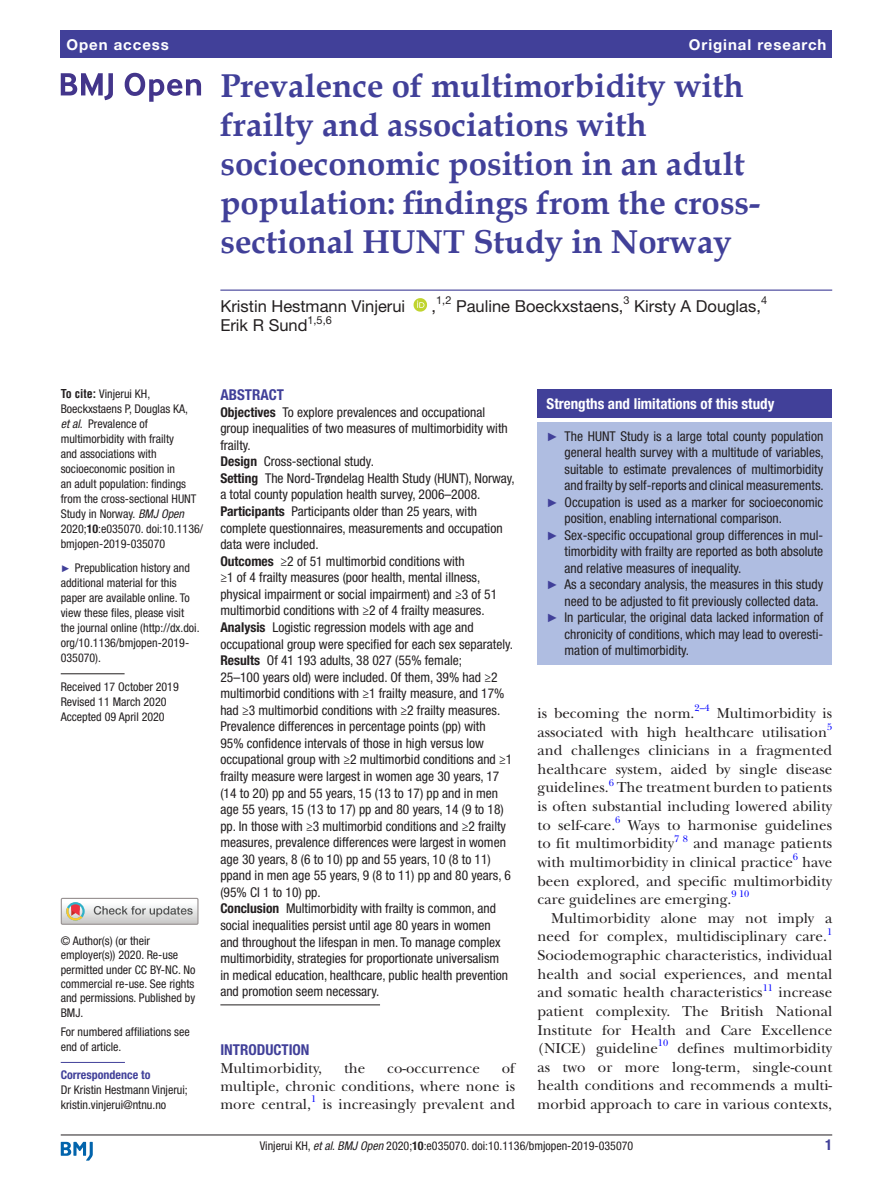
<style>
.page{position:relative;width:893px;height:1191px;background:#fff}
.page>*{position:absolute;margin:0;border:0;box-sizing:border-box;transform-origin:0 0}
.t1{font:700 33px/39px "Book Antiqua";color:#414099}
.t2{font:16.5px "Helvetica Neue LT Std";color:#231f20}
.t3{font:15px/18.6px "New Baskerville";color:#231f20;text-align:justify}
.t4{font:700 condensed 15px "Helvetica Neue LT Std";color:#fff}
.t5{font:700 15px "Helvetica Neue LT Std";letter-spacing:.065em;color:#fff}
.t6{font:700 condensed 15px "Helvetica Neue LT Std";color:#414099}
.t7{font:condensed 13.5px/16.5px "Helvetica Neue LT Std";color:#231f20}
.t8{font:condensed 12px/15px "Helvetica Neue LT Std";color:#231f20}
.t9{font:700 condensed 12px "Helvetica Neue LT Std";color:#414099}
.t10{font:10.95px "Helvetica Neue LT Std";color:#231f20}
.t11{font:9.9px "New Baskerville";color:#00f}
.s1{font-family:"Helvetica LT Std";font-weight:700}
.s2{font-style:italic}
.s3{font-weight:700}
.s4{font-family:"Arial";font-stretch:normal;font-size:9.75px;color:#414099}
.s5{font-family:"Arial";font-stretch:normal;font-size:12px;color:#414099}
</style>
<div class="page">
<hr style="left:61px;top:1134px;width:771px;height:1px;background:#231f20">
<svg style="left:61px;top:1141px;width:32px;height:19px"></svg>
<div style="left:61px;top:31px;width:771px;height:27px;background:#414099"></div>
<hr style="left:220px;top:289px;width:612px;height:2px;background:#414099">
<svg style="left:414px;top:298px;width:13px;height:14px"></svg>
<hr style="left:61px;top:673px;width:64px;height:1px;background:#231f20">
<hr style="left:61px;top:1062px;width:64px;height:1px;background:#414099">
<svg style="left:61px;top:73px;width:52px;height:27px"></svg>
<svg style="left:125px;top:73px;width:76px;height:29px"></svg>
<div style="left:61px;top:897px;width:138px;height:27px;border:1px solid #969090"></div>
<svg style="left:61px;top:898px;width:137px;height:26px"></svg>
<hr style="left:220px;top:1004px;width:160px;height:1px;background:#231f20">
<div style="left:538px;top:389px;width:294px;height:29px;background:#414099"></div>
<div style="left:538px;top:422px;width:294px;height:242px;background:#afbde1"></div>
<p class="t5" style="left:66px;top:35px;width:104px">Open access</p>
<p class="t5" style="left:689px;top:35px;width:139px">Original research</p>
<h1 class="t1" style="left:220px;top:66px;width:541px">Prevalence of multimorbidity with frailty and associations with socioeconomic position in an adult population: findings from the cross&shy;sectional HUNT Study in Norway</h1>
<p class="t2" style="left:220px;top:296px;width:186px">Kristin Hestmann Vinjerui</p>
<p class="t2" style="left:432px;top:296px;width:6px">,</p>
<p class="t10" style="left:436px;top:294px;width:17px">1,2</p>
<p class="t2" style="left:456px;top:296px;width:169px">Pauline Boeckxstaens,</p>
<p class="t10" style="left:623px;top:294px;width:8px">3</p>
<p class="t2" style="left:634px;top:296px;width:128px">Kirsty A Douglas,</p>
<p class="t10" style="left:761px;top:294px;width:8px">4</p>
<p class="t2" style="left:220px;top:315px;width:89px">Erik R Sund</p>
<p class="t10" style="left:307px;top:313px;width:26px">1,5,6</p>
<p class="t8" style="left:61px;top:386px;width:144px"><span class="s1">To cite:</span> Vinjerui KH,<br>Boeckxstaens P, Douglas KA,<br><span class="s2">et al</span>. Prevalence of multimorbidity with frailty<br>and associations with socioeconomic position in<br>an adult population: findings from the cross-sectional HUNT<br>Study in Norway. <span class="s2">BMJ Open<br></span>2020;<span class="s3">10</span>:e035070. doi:10.1136/ bmjopen-2019-035070</p>
<p class="t8" style="left:61px;top:560px;width:140px"><span class="s4">►</span> Prepublication history and additional material for this paper are available online. To view these files, please visit the journal online (http://dx.doi. org/10.1136/bmjopen-2019-<br>035070).</p>
<p class="t8" style="left:61px;top:679px;width:120px">Received 17 October 2019<br>Revised 11 March 2020<br>Accepted 09 April 2020</p>
<p class="t8" style="left:61px;top:933px;width:136px;line-height:14.4px">© Author(s) (or their employer(s)) 2020. Re-use permitted under CC BY-NC. No commercial re-use. See rights and permissions. Published by<br>BMJ.</p>
<p class="t8" style="left:61px;top:1024px;width:130px">For numbered affiliations see end of article.</p>
<p class="t9" style="left:61px;top:1067px;width:91px">Correspondence to</p>
<p class="t8" style="left:61px;top:1082px;width:129px">Dr Kristin Hestmann Vinjerui; kristin.vinjerui@ntnu.no</p>
<p class="t6" style="left:220px;top:386px;width:65px">Abstract</p>
<p class="t7" style="left:220px;top:403px;width:296px"><span class="s3">Objectives</span> To explore prevalences and occupational group inequalities of two measures of multimorbidity with frailty.<br><span class="s3">Design</span> Cross-sectional study.<br><span class="s3">Setting</span> The Nord-Trøndelag Health Study (HUNT), Norway, a total county population health survey, 2006–2008.<br><span class="s3">Participants</span> Participants older than 25 years, with complete questionnaires, measurements and occupation data were included.<br><span class="s3">Outcomes</span> ≥2 of 51 multimorbid conditions with<br>≥1 of 4 frailty measures (poor health, mental illness, physical impairment or social impairment) and ≥3 of 51 multimorbid conditions with ≥2 of 4 frailty measures.<br><span class="s3">Analysis</span> Logistic regression models with age and occupational group were specified for each sex separately.<br><span class="s3">Results</span> Of 41 193 adults, 38 027 (55% female;<br>25–100 years old) were included. Of them, 39% had ≥2 multimorbid conditions with ≥1 frailty measure, and 17% had ≥3 multimorbid conditions with ≥2 frailty measures.<br>Prevalence differences in percentage points (pp) with<br>95% confidence intervals of those in high versus low occupational group with ≥2 multimorbid conditions and ≥1 frailty measure were largest in women age 30 years, 17 (14 to 20) pp and 55 years, 15 (13 to 17) pp and in men age 55 years, 15 (13 to 17) pp and 80 years, 14 (9 to 18) pp. In those with ≥3 multimorbid conditions and ≥2 frailty measures, prevalence differences were largest in women age 30 years, 8 (6 to 10) pp and 55 years, 10 (8 to 11) ppand in men age 55 years, 9 (8 to 11) pp and 80 years, 6 (95% CI 1 to 10) pp.<br><span class="s3">Conclusion</span> Multimorbidity with frailty is common, and social inequalities persist until age 80 years in women<br>and throughout the lifespan in men. To manage complex multimorbidity, strategies for proportionate universalism<br>in medical education, healthcare, public health prevention and promotion seem necessary.</p>
<p class="t6" style="left:220px;top:1040px;width:91px">Introduction</p>
<p class="t3" style="left:220px;top:1058px;width:103px">Multimorbidity,</p>
<p class="t3" style="left:344px;top:1058px;width:23px">the</p>
<p class="t3" style="left:387px;top:1058px;width:94px">co-occurrence</p>
<p class="t3" style="left:220px;top:1059px;width:296px;line-height:18px;text-indent:281px">of multiple, chronic conditions, where none is more central,<sup>1</sup> is increasingly prevalent and</p>
<p class="t4" style="left:547px;top:395px;width:229px">Strengths and limitations of this study</p>
<p class="t7" style="left:547px;top:428px;width:278px"><span class="s5">►</span> The HUNT Study is a large total county population</p>
<p class="t7" style="left:565px;top:444px;width:261px">general health survey with a multitude of variables,</p>
<p class="t7" style="left:565px;top:461px;width:260px">suitable to estimate prevalences of multimorbidity</p>
<p class="t7" style="left:565px;top:477px;width:261px">and frailty by self-reports and clinical measurements.</p>
<p class="t7" style="left:547px;top:494px;width:278px"><span class="s5">►</span> Occupation is used as a marker for socioeconomic</p>
<p class="t7" style="left:565px;top:510px;width:219px">position, enabling international comparison.</p>
<p class="t7" style="left:547px;top:527px;width:278px"><span class="s5">►</span> Sex-specific occupational group differences in mul-</p>
<p class="t7" style="left:565px;top:543px;width:260px">timorbidity with frailty are reported as both absolute</p>
<p class="t7" style="left:565px;top:560px;width:178px">and relative measures of inequality.</p>
<p class="t7" style="left:547px;top:576px;width:278px"><span class="s5">►</span> As a secondary analysis, the measures in this study</p>
<p class="t7" style="left:565px;top:593px;width:256px">need to be adjusted to fit previously collected data.</p>
<p class="t7" style="left:547px;top:609px;width:278px"><span class="s5">►</span> In particular, the original data lacked information of</p>
<p class="t7" style="left:565px;top:626px;width:260px">chronicity of conditions, which may lead to overesti-</p>
<p class="t7" style="left:565px;top:642px;width:126px">mation of multimorbidity.</p>
<p class="t3" style="left:538px;top:704px;width:174px">is becoming the norm.<sup>2–4</sup></p>
<p class="t3" style="left:538px;top:704px;width:296px;text-indent:179px">Multimorbidity is associated with high healthcare utilisation</p>
<p class="t11" style="left:827px;top:721px;width:7px">5</p>
<p class="t3" style="left:538px;top:741px;width:296px">and challenges clinicians in a fragmented healthcare system, aided by single disease guidelines.</p>
<p class="t11" style="left:609px;top:776px;width:7px">6</p>
<p class="t3" style="left:538px;top:778px;width:296px;text-indent:79px">The treatment burden to patients is often substantial including lowered ability to self-care.</p>
<p class="t11" style="left:615px;top:814px;width:7px">6</p>
<p class="t3" style="left:538px;top:815px;width:296px;text-indent:90px">Ways to harmonise guidelines to fit multimorbidity</p>
<p class="t11" style="left:674px;top:832px;width:15px">7 8</p>
<p class="t3" style="left:538px;top:834px;width:296px;text-indent:156px">and manage patients with multimorbidity in clinical practice</p>
<p class="t11" style="left:793px;top:851px;width:7px">6</p>
<p class="t3" style="left:538px;top:853px;width:296px;text-indent:265px">have been explored, and specific multimorbidity care guidelines are emerging.</p>
<p class="t11" style="left:731px;top:888px;width:20px">9 10</p>
<p class="t3" style="left:538px;top:908px;width:296px;text-indent:14px">Multimorbidity alone may not imply a need for complex, multidisciplinary care.</p>
<p class="t11" style="left:827px;top:925px;width:7px">1</p>
<p class="t3" style="left:538px;top:946px;width:296px">Sociodemographic characteristics, individual health and social experiences, and mental and somatic health characteristics</p>
<p class="t11" style="left:763px;top:981px;width:12px">11</p>
<p class="t3" style="left:538px;top:983px;width:296px;text-indent:241px">increase patient complexity. The British National Institute for Health and Care Excellence (NICE) guideline</p>
<p class="t11" style="left:658px;top:1037px;width:12px">10</p>
<p class="t3" style="left:538px;top:1039px;width:296px;text-indent:140px">defines multimorbidity as two or more long-term, single-count health conditions and recommends a multi&shy;morbid approach to care in various contexts,</p>
<p class="t8" style="left:260px;top:1137px;width:375px">Vinjerui KH, <span class="s2">et al</span>. <span class="s2">BMJ Open</span> 2020;<span class="s3">10</span>:e035070. doi:10.1136/bmjopen-2019-035070</p>
<p class="t6" style="left:825px;top:1135px;width:9px">1</p>
</div>
